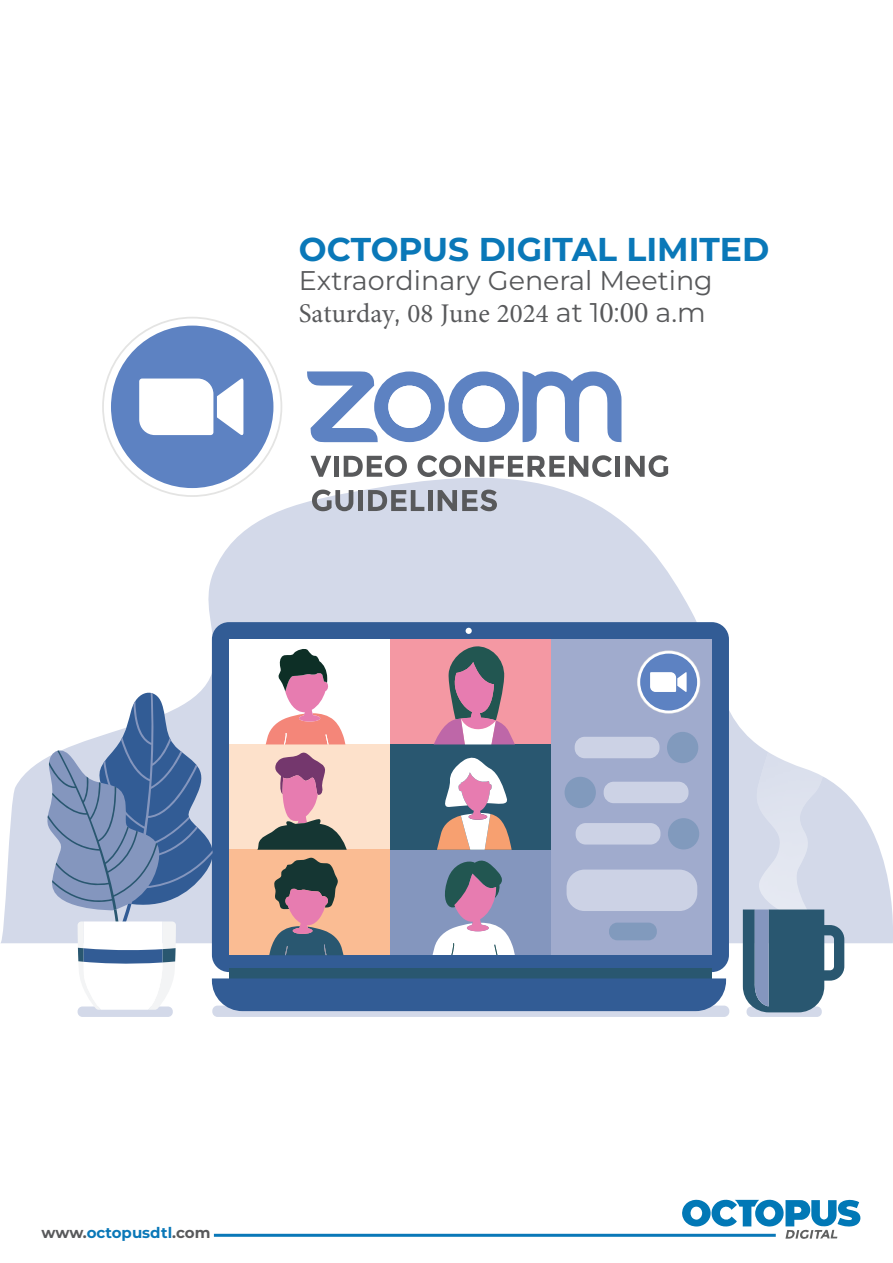
<style>
.page{position:relative;width:893px;height:1263px;background:#fff}
.page>*{position:absolute;margin:0;border:0;box-sizing:border-box;transform-origin:0 0}
.t1{font:700 33px "Montserrat";color:#0a78b8}
.t2{font:27px "Minion Pro";color:#58595b}
.t3{font:27px "Montserrat";color:#58595b}
.t4{font:700 15px "Montserrat";color:#0a78b8}
.s1{font-family:"Montserrat"}
.s2{font-size:30px}
.s3{color:#58595b}
</style>
<div class="page">
<svg style="left:1px;top:464px;width:892px;height:479px"></svg>
<div style="left:212px;top:622px;width:517px;height:350px;background:#325c95;border-radius:17px"></div>
<svg style="left:212px;top:1005px;width:517px;height:12px;background:#d0d6e7"></svg>
<div style="left:229px;top:639px;width:161px;height:105px;background:#fff"></div>
<div style="left:390px;top:639px;width:161px;height:105px;background:#f498a3"></div>
<svg style="left:466px;top:628px;width:6px;height:6px"></svg>
<div style="left:746px;top:1006px;width:76px;height:11px;background:#d3d9e9;border-radius:5px"></div>
<svg style="left:743px;top:715px;width:101px;height:297px"></svg>
<div style="left:78px;top:1006px;width:95px;height:11px;background:#d3d9e9;border-radius:5px"></div>
<svg style="left:45px;top:645px;width:681px;height:366px"></svg>
<svg style="left:311px;top:456px;width:20px;height:21px"></svg>
<div style="left:334px;top:456px;width:5px;height:21px;background:#58595b"></div>
<svg style="left:344px;top:455px;width:63px;height:22px"></svg>
<svg style="left:417px;top:455px;width:67px;height:22px"></svg>
<svg style="left:490px;top:455px;width:122px;height:22px"></svg>
<div style="left:615px;top:456px;width:5px;height:21px;background:#58595b"></div>
<svg style="left:625px;top:455px;width:43px;height:22px"></svg>
<svg style="left:312px;top:490px;width:41px;height:21px"></svg>
<div style="left:358px;top:490px;width:5px;height:21px;background:#58595b"></div>
<svg style="left:368px;top:490px;width:56px;height:21px"></svg>
<hr style="left:428px;top:490px;width:4px;height:21px;background:#58595b">
<svg style="left:438px;top:490px;width:59px;height:21px"></svg>
<svg style="left:307px;top:371px;width:314px;height:72px"></svg>
<div style="left:102px;top:317px;width:180px;height:180px;background:#e4e4e3;border-radius:90px"></div>
<div style="left:104px;top:318px;width:177px;height:177px;background:#fff;border-radius:88px"></div>
<div style="left:111px;top:326px;width:162px;height:162px;background:#5d82c2;border-radius:81px"></div>
<svg style="left:139px;top:378px;width:104px;height:58px;background:#e6ecf5"></svg>
<hr style="left:214px;top:1234px;width:562px;height:3px;background:#0a78b8">
<svg style="left:682px;top:1199px;width:179px;height:40px"></svg>
<p class="t1" style="left:299px;top:227px;width:472px">OCTOPUS DIGITAL LIMITED</p>
<p class="t3" style="left:299px;top:262px;width:415px">Extraordinary General Meeting</p>
<p class="t2" style="left:299px;top:295px;width:408px">Saturday<span class="s1">,</span> 08 June 2024 <span class="s1">at 1</span><span class="s2">0</span><span class="s1">:</span><span class="s2">00</span> <span class="s1">a.m</span></p>
<p class="t4" style="left:42px;top:1223px;width:170px"><span class="s3">www.</span>octopusdtl<span class="s3">.com</span></p>
</div>
